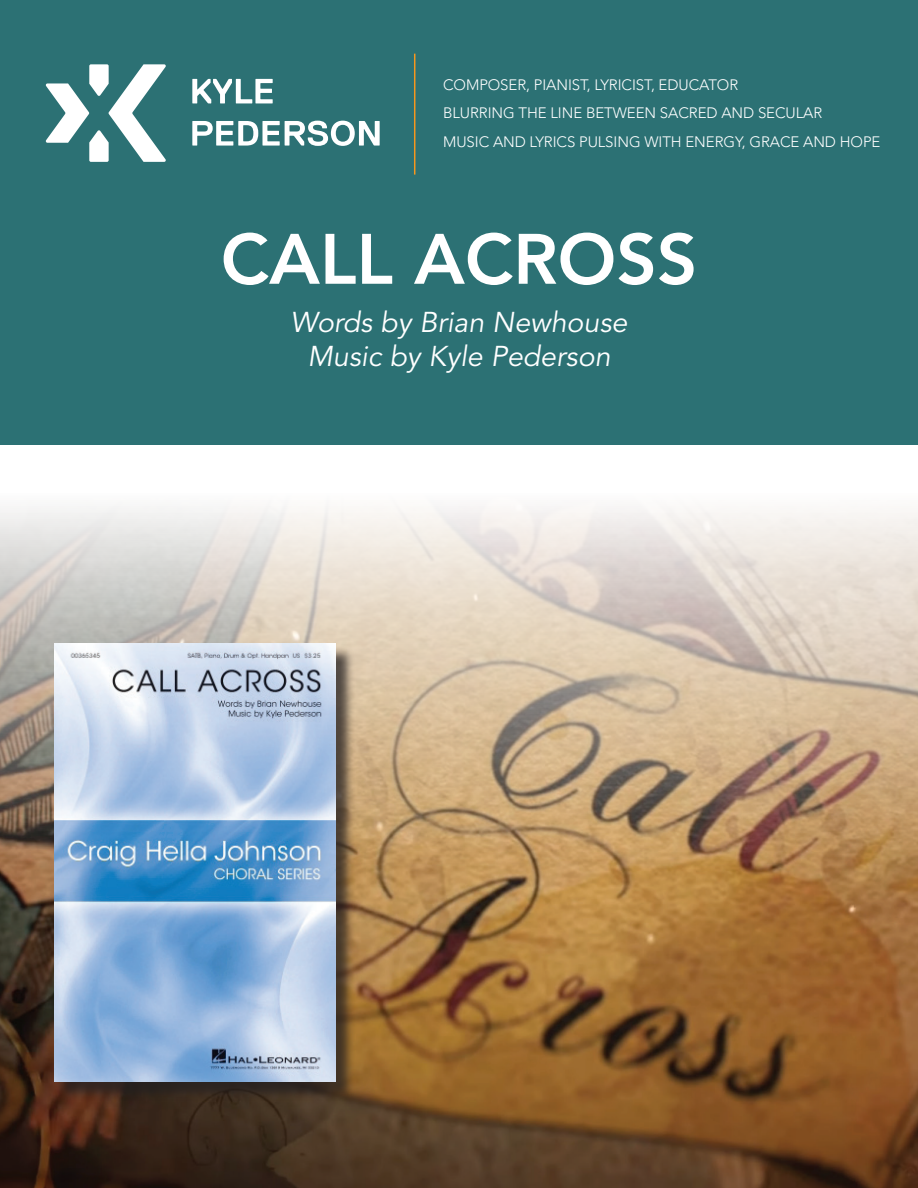
<style>
.page{position:relative;width:918px;height:1188px;background:#fff}
.page>*{position:absolute;margin:0;border:0;box-sizing:border-box;transform-origin:0 0}
.t1{font:800 70.5px "Avenir LT Std";color:#fff}
.t2{font:italic 28.5px/34.2px "Avenir LT Std";color:#fff;text-align:center}
.t3{font:300 15px/28.5px "Avenir LT Std";letter-spacing:-.005em;color:#fff}
</style>
<div class="page">
<img style="left:0;top:866px;width:918px;height:322px">
<svg style="left:0;top:506px;width:918px;height:360px;background:#d1bfa9"></svg>
<div style="left:0;top:0;width:918px;height:445px;background:#2c7174"></div>
<hr style="left:414px;top:54px;width:1px;height:121px;background:#f7971d">
<div style="left:56px;top:646px;width:299px;height:455px;background:#231f20;opacity:.75"></div>
<img style="left:54px;top:644px;width:282px;height:437px">
<svg style="left:45px;top:64px;width:121px;height:98px"></svg>
<svg style="left:192px;top:79px;width:81px;height:24px"></svg>
<svg style="left:192px;top:121px;width:188px;height:25px"></svg>
<p class="t3" style="left:443px;top:71px;width:439px">COMPOSER, PIANIST, LYRICIST, EDUCATOR<br>BLURRING THE LINE BETWEEN SACRED AND SECULAR<br>MUSIC AND LYRICS PULSING WITH ENERGY, GRACE AND HOPE</p>
<h1 class="t1" style="left:221px;top:218px;width:478px">CALL ACROSS</h1>
<h2 class="t2" style="left:291px;top:305px;width:338px">Words by Brian Newhouse<br>Music by Kyle Pederson</h2>
</div>
